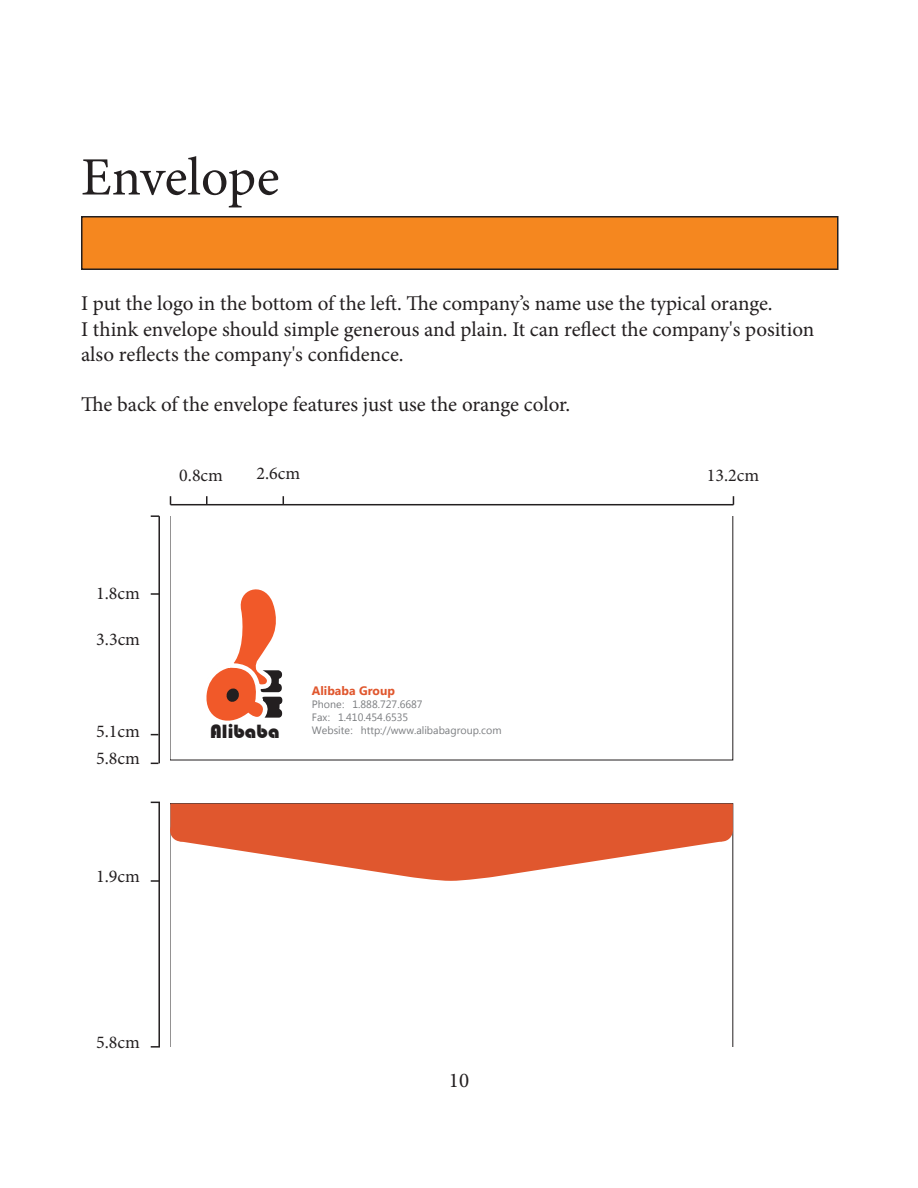
<style>
.page{position:relative;width:918px;height:1188px;background:#fff}
.page>*{position:absolute;margin:0;border:0;box-sizing:border-box;transform-origin:0 0}
.t1{font:54px "Minion Pro";letter-spacing:-.005em;color:#231f20}
.t2{font:21px/25.2px "Minion Pro";letter-spacing:-.005em;color:#231f20}
.t3{font:19.8px "Bauhaus 93";color:#231f20}
.t4{font:18px "Minion Pro";color:#231f20}
.t5{font:700 12.15px "Microsoft Tai Le";color:#e0572e}
.t6{font:10.65px/12.8px "Microsoft Tai Le";color:#7b7d80}
</style>
<div class="page">
<div style="left:82px;top:217px;width:756px;height:52px;background:#f5871f"></div>
<div style="left:81px;top:216px;width:757px;height:54px;border:2px solid #231f20"></div>
<svg style="left:171px;top:516px;width:562px;height:244px"></svg>
<svg style="left:171px;top:803px;width:562px;height:244px"></svg>
<div style="left:171px;top:804px;width:562px;height:27px;background:#e0572e"></div>
<div style="left:171px;top:820px;width:21px;height:21px;background:#e0572e;border-radius:50%"></div>
<div style="left:711px;top:820px;width:22px;height:21px;background:#e0572e;border-radius:50%"></div>
<svg style="left:180px;top:831px;width:542px;height:50px"></svg>
<svg style="left:196px;top:577px;width:95px;height:155px"></svg>
<hr style="left:158px;top:516px;width:2px;height:247px;background:#231f20">
<svg style="left:151px;top:515px;width:8px;height:2px"></svg>
<svg style="left:151px;top:593px;width:8px;height:2px"></svg>
<hr style="left:171px;top:504px;width:562px;height:1px;background:#231f20">
<svg style="left:206px;top:496px;width:2px;height:8px"></svg>
<hr style="left:158px;top:802px;width:2px;height:245px;background:#231f20">
<svg style="left:151px;top:1046px;width:9px;height:2px"></svg>
<svg style="left:151px;top:880px;width:8px;height:2px"></svg>
<h1 class="t1" style="left:81px;top:141px;width:200px">Envelope</h1>
<p class="t2" style="left:81px;top:291px;width:735px">I put the logo in the bottom of the left. The company’s name use the typical orange.<br>I think envelope should simple generous and plain. It can reflect the company's position also reflects the company's confidence.</p>
<p class="t2" style="left:81px;top:392px;width:491px">The back of the envelope features just use the orange color.</p>
<p class="t4" style="left:179px;top:464px;width:45px">0.8cm</p>
<p class="t4" style="left:257px;top:461px;width:45px">2.6cm</p>
<p class="t4" style="left:707px;top:464px;width:54px">13.2cm</p>
<p class="t4" style="left:96px;top:581px;width:45px">1.8cm</p>
<p class="t4" style="left:96px;top:628px;width:45px">3.3cm</p>
<p class="t4" style="left:96px;top:719px;width:45px">5.1cm</p>
<p class="t4" style="left:96px;top:746px;width:45px">5.8cm</p>
<p class="t3" style="left:210px;top:720px;width:71px">Alibaba</p>
<p class="t5" style="left:312px;top:684px;width:85px">Alibaba Group</p>
<p class="t6" style="left:312px;top:698px;width:191px">Phone：1.888.727.6687<br>Fax：1.410.454.6535<br>Website：http://www.alibabagroup.com</p>
<p class="t4" style="left:96px;top:864px;width:45px">1.9cm</p>
<p class="t4" style="left:96px;top:1030px;width:45px">5.8cm</p>
<p class="t2" style="left:449px;top:1067px;width:22px">10</p>
</div>
